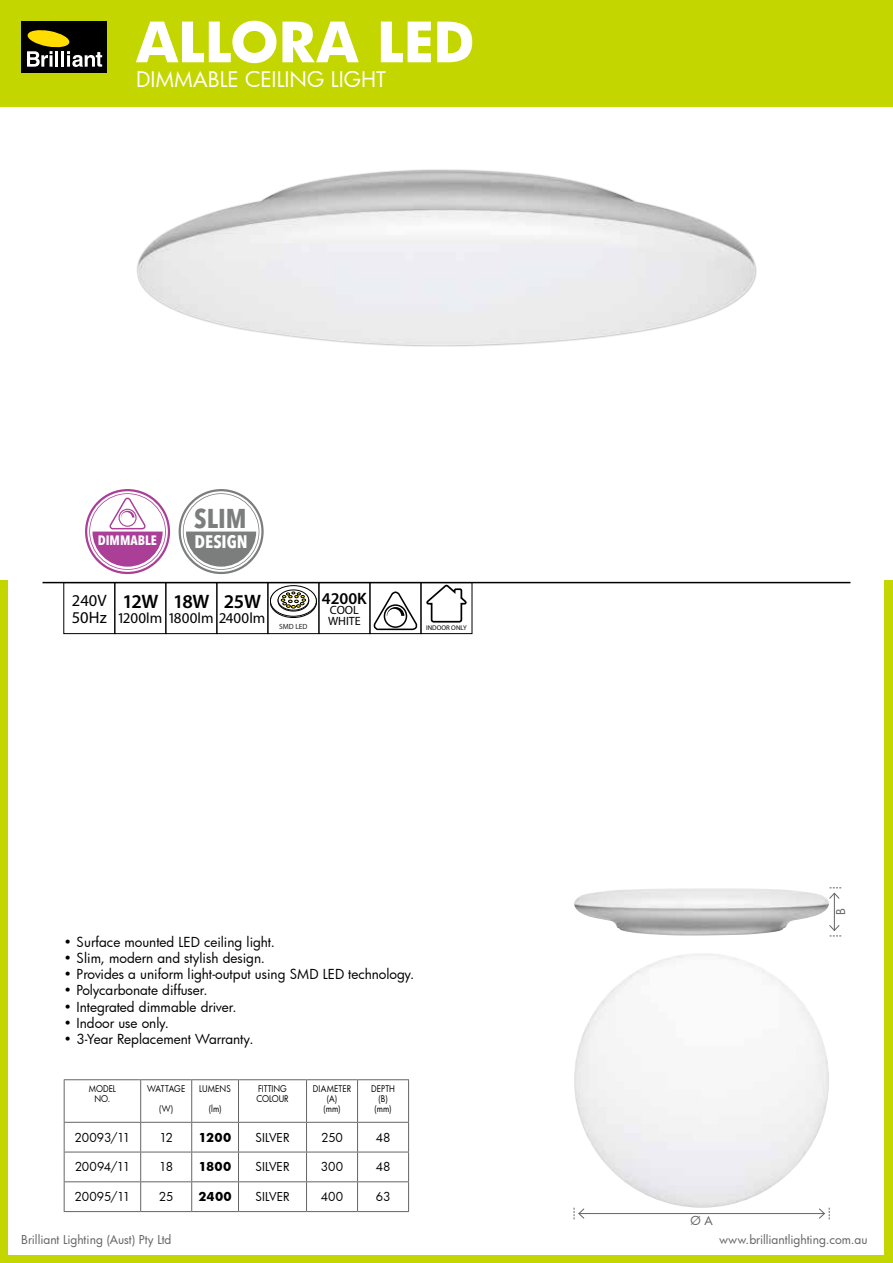
<style>
.page{position:relative;width:893px;height:1263px;background:#fff}
.page>*{position:absolute;margin:0;border:0;box-sizing:border-box;transform-origin:0 0}
.t1{font:700 54px "Futura";color:#fff}
.t2{font:700 condensed 27px "Avenir Next LT Pro";color:#7c7d7d}
.t3{font:21px "Futura";color:#fff}
.t4{font:600 19.5px "Myriad Pro";letter-spacing:-.02em;color:#000}
.t5{font:700 condensed 18px "Avenir Next LT Pro";color:#fff}
.t6{font:16.5px/16.5px "Myriad Pro";color:#000}
.t7{font:600 16.5px "Myriad Pro";color:#000}
.t8{font:15px "Myriad Pro";letter-spacing:.01em;color:#000}
.t9{font:13.5px "Futura";color:#000}
.t10{font:700 condensed 13.5px "Avenir Next LT Pro";color:#fff}
.t11{font:12px "Futura";letter-spacing:-.005em;color:#000}
.t12{font:12px "Futura";color:#636466}
.t13{font:700 12px "Futura";letter-spacing:.01em;color:#000}
.t14{font:12px/10.5px "Myriad Pro";color:#000}
.t15{font:9px/9.8px "Futura";letter-spacing:.005em;color:#000;text-align:center;scale:.9 1}
.t16{font:9px/19.4px "Futura";letter-spacing:-.02em;color:#000;text-align:center;scale:.9 1}
.t17{font:6.75px "Myriad Pro";color:#000}
</style>
<div class="page">
<div style="left:0;top:580px;width:893px;height:683px;background:#c4d600"></div>
<div style="left:0;top:0;width:893px;height:106px;background:#c4d600"></div>
<div style="left:9px;top:572px;width:875px;height:682px;background:#fff"></div>
<hr style="left:43px;top:582px;width:807px;height:1px;background:#000">
<hr style="left:64px;top:1079px;width:77px;height:1px;background:#636466">
<hr style="left:64px;top:1080px;width:1px;height:42px;background:#636466">
<hr style="left:141px;top:1079px;width:51px;height:1px;background:#636466">
<hr style="left:140px;top:1080px;width:1px;height:42px;background:#636466">
<hr style="left:192px;top:1079px;width:46px;height:1px;background:#636466">
<hr style="left:191px;top:1080px;width:1px;height:42px;background:#636466">
<hr style="left:238px;top:1079px;width:69px;height:1px;background:#636466">
<hr style="left:238px;top:1080px;width:1px;height:42px;background:#636466">
<hr style="left:307px;top:1079px;width:51px;height:1px;background:#636466">
<hr style="left:306px;top:1080px;width:1px;height:42px;background:#636466">
<hr style="left:358px;top:1079px;width:51px;height:1px;background:#636466">
<hr style="left:357px;top:1080px;width:1px;height:42px;background:#636466">
<hr style="left:408px;top:1080px;width:1px;height:42px;background:#636466">
<hr style="left:64px;top:1122px;width:77px;height:1px;background:#636466">
<hr style="left:141px;top:1122px;width:51px;height:1px;background:#636466">
<hr style="left:192px;top:1122px;width:46px;height:1px;background:#636466">
<hr style="left:238px;top:1122px;width:69px;height:1px;background:#636466">
<hr style="left:307px;top:1122px;width:51px;height:1px;background:#636466">
<hr style="left:358px;top:1122px;width:51px;height:1px;background:#636466">
<hr style="left:64px;top:1152px;width:77px;height:1px;background:#636466">
<hr style="left:141px;top:1152px;width:51px;height:1px;background:#636466">
<hr style="left:192px;top:1152px;width:46px;height:1px;background:#636466">
<hr style="left:238px;top:1152px;width:69px;height:1px;background:#636466">
<hr style="left:307px;top:1152px;width:51px;height:1px;background:#636466">
<hr style="left:358px;top:1152px;width:51px;height:1px;background:#636466">
<hr style="left:64px;top:1181px;width:77px;height:1px;background:#636466">
<svg style="left:64px;top:1123px;width:1px;height:88px"></svg>
<hr style="left:141px;top:1181px;width:51px;height:1px;background:#636466">
<svg style="left:140px;top:1123px;width:1px;height:88px"></svg>
<hr style="left:192px;top:1181px;width:46px;height:1px;background:#636466">
<svg style="left:191px;top:1123px;width:1px;height:88px"></svg>
<hr style="left:238px;top:1181px;width:69px;height:1px;background:#636466">
<svg style="left:238px;top:1123px;width:1px;height:88px"></svg>
<hr style="left:307px;top:1181px;width:51px;height:1px;background:#636466">
<svg style="left:306px;top:1123px;width:1px;height:88px"></svg>
<hr style="left:358px;top:1181px;width:51px;height:1px;background:#636466">
<svg style="left:357px;top:1123px;width:1px;height:88px"></svg>
<svg style="left:408px;top:1123px;width:1px;height:88px"></svg>
<hr style="left:64px;top:1211px;width:77px;height:1px;background:#636466">
<hr style="left:141px;top:1211px;width:51px;height:1px;background:#636466">
<hr style="left:192px;top:1211px;width:46px;height:1px;background:#636466">
<hr style="left:238px;top:1211px;width:69px;height:1px;background:#636466">
<hr style="left:307px;top:1211px;width:51px;height:1px;background:#636466">
<hr style="left:358px;top:1211px;width:51px;height:1px;background:#636466">
<div style="left:63px;top:582px;width:52px;height:52px;border:1px solid #000"></div>
<div style="left:165px;top:582px;width:52px;height:52px;border:1px solid #000"></div>
<div style="left:114px;top:582px;width:52px;height:52px;border:1px solid #000"></div>
<div style="left:216px;top:582px;width:52px;height:52px;border:1px solid #000"></div>
<svg style="left:270px;top:586px;width:47px;height:31px"></svg>
<div style="left:270px;top:586px;width:47px;height:32px;border:1px solid #000;border-radius:50%"></div>
<svg style="left:270px;top:586px;width:46px;height:30px"></svg>
<div style="left:270px;top:585px;width:47px;height:31px;border:1px solid #000;border-radius:50%"></div>
<div style="left:278px;top:591px;width:31px;height:20px;border:1px solid #000;border-radius:50%"></div>
<svg style="left:278px;top:590px;width:31px;height:20px"></svg>
<div style="left:278px;top:590px;width:31px;height:20px;border:1px solid #000;border-radius:50%"></div>
<svg style="left:281px;top:592px;width:25px;height:16px"></svg>
<div style="left:267px;top:582px;width:52px;height:52px;border:1px solid #000"></div>
<svg style="left:373px;top:591px;width:45px;height:40px"></svg>
<div style="left:370px;top:582px;width:51px;height:52px;border:1px solid #000"></div>
<svg style="left:426px;top:585px;width:41px;height:38px"></svg>
<div style="left:421px;top:582px;width:51px;height:52px;border:1px solid #000"></div>
<div style="left:319px;top:582px;width:51px;height:52px;border:1px solid #000"></div>
<svg style="left:85px;top:489px;width:85px;height:85px"></svg>
<svg style="left:179px;top:489px;width:85px;height:85px"></svg>
<img style="left:574px;top:953px;width:255px;height:255px;border-radius:127px">
<img style="left:137px;top:170px;width:618px;height:176px">
<hr style="left:834px;top:893px;width:1px;height:37px;background:#636466">
<hr style="left:579px;top:1213px;width:245px;height:1px;background:#636466">
<svg style="left:829px;top:887px;width:12px;height:12px"></svg>
<svg style="left:829px;top:924px;width:12px;height:12px"></svg>
<svg style="left:819px;top:1208px;width:11px;height:11px"></svg>
<svg style="left:574px;top:1208px;width:11px;height:11px"></svg>
<img style="left:574px;top:888px;width:255px;height:47px">
<div style="left:21px;top:21px;width:86px;height:51px;background:#000"></div>
<svg style="left:27px;top:30px;width:75px;height:37px"></svg>
<h1 class="t1" style="left:136px;top:4px;width:340px">ALLORA LED</h1>
<h3 class="t3" style="left:136px;top:66px;width:251px">DIMMABLE CEILING LIGHT</h3>
<p class="t10" style="left:98px;top:532px;width:61px">DIMMABLE</p>
<h2 class="t2" style="left:194px;top:502px;width:54px">SLIM</h2>
<h3 class="t5" style="left:195px;top:530px;width:55px">DESIGN</h3>
<p class="t6" style="left:72px;top:592px;width:36px">240V<br>50Hz</p>
<h3 class="t4" style="left:173px;top:589px;width:38px">18W</h3>
<h3 class="t4" style="left:224px;top:589px;width:39px">25W</h3>
<h3 class="t4" style="left:122px;top:589px;width:37px">12W</h3>
<p class="t8" style="left:118px;top:609px;width:45px">1200lm</p>
<p class="t8" style="left:169px;top:609px;width:140px">1800lm 2400lm <sub>SMD</sub> <sub>LED</sub></p>
<p class="t7" style="left:322px;top:588px;width:46px">4200K</p>
<p class="t14" style="left:328px;top:605px;width:34px">COOL<br>WHITE</p>
<p class="t17" style="left:426px;top:623px;width:42px">INDOOR ONLY</p>
<p class="t9" style="left:64px;top:932px;width:213px">• Surface mounted LED ceiling light.</p>
<p class="t9" style="left:64px;top:949px;width:203px">• Slim, modern and stylish design.</p>
<p class="t9" style="left:64px;top:965px;width:352px">• Provides a uniform light-output using SMD LED technology.</p>
<p class="t9" style="left:64px;top:981px;width:145px">• Polycarbonate diffuser.</p>
<p class="t9" style="left:64px;top:997px;width:174px">• Integrated dimmable driver.</p>
<p class="t9" style="left:64px;top:1013px;width:107px">• Indoor use only.</p>
<p class="t9" style="left:64px;top:1030px;width:191px">• 3-Year Replacement Warranty.</p>
<p class="t15" style="left:89px;top:1084px;width:31px">MODEL<br>NO.</p>
<p class="t16" style="left:147px;top:1079px;width:44px">WATTAGE (W)</p>
<p class="t15" style="left:199px;top:1079px;width:37px;line-height:19.4px">LUMENS (lm)</p>
<p class="t15" style="left:256px;top:1084px;width:37px;text-align:left">FITTING<br>COLOUR</p>
<p class="t15" style="left:313px;top:1084px;width:44px">DIAMETER (A)<br>(mm)</p>
<p class="t15" style="left:371px;top:1084px;width:28px">DEPTH (B) (mm)</p>
<p class="t11" style="left:75px;top:1129px;width:57px">20093/11</p>
<p class="t11" style="left:159px;top:1129px;width:15px">12</p>
<p class="t13" style="left:199px;top:1129px;width:34px">1200</p>
<p class="t11" style="left:255px;top:1129px;width:35px">SILVER</p>
<p class="t11" style="left:321px;top:1129px;width:23px">250</p>
<p class="t11" style="left:376px;top:1129px;width:16px">48</p>
<p class="t11" style="left:75px;top:1159px;width:57px">20094/11</p>
<p class="t11" style="left:159px;top:1159px;width:15px">18</p>
<p class="t13" style="left:199px;top:1158px;width:34px">1800</p>
<p class="t11" style="left:255px;top:1159px;width:35px">SILVER</p>
<p class="t11" style="left:321px;top:1159px;width:24px">300</p>
<p class="t11" style="left:376px;top:1159px;width:16px">48</p>
<p class="t11" style="left:75px;top:1189px;width:57px">20095/11</p>
<p class="t11" style="left:159px;top:1189px;width:16px">25</p>
<p class="t13" style="left:198px;top:1188px;width:35px">2400</p>
<p class="t11" style="left:256px;top:1189px;width:35px">SILVER</p>
<p class="t11" style="left:321px;top:1189px;width:24px">400</p>
<p class="t11" style="left:376px;top:1189px;width:16px">63</p>
<p class="t12" style="left:690px;top:1212px;width:24px">Ø A</p>
<p class="t12" style="left:833px;top:915px;width:8px;rotate:-90deg">B</p>
<p class="t12" style="left:21px;top:1231px;width:152px">Brilliant Lighting (Aust) Pty Ltd</p>
<p class="t12" style="left:719px;top:1231px;width:150px">www.brilliantlighting.com.au</p>
</div>
